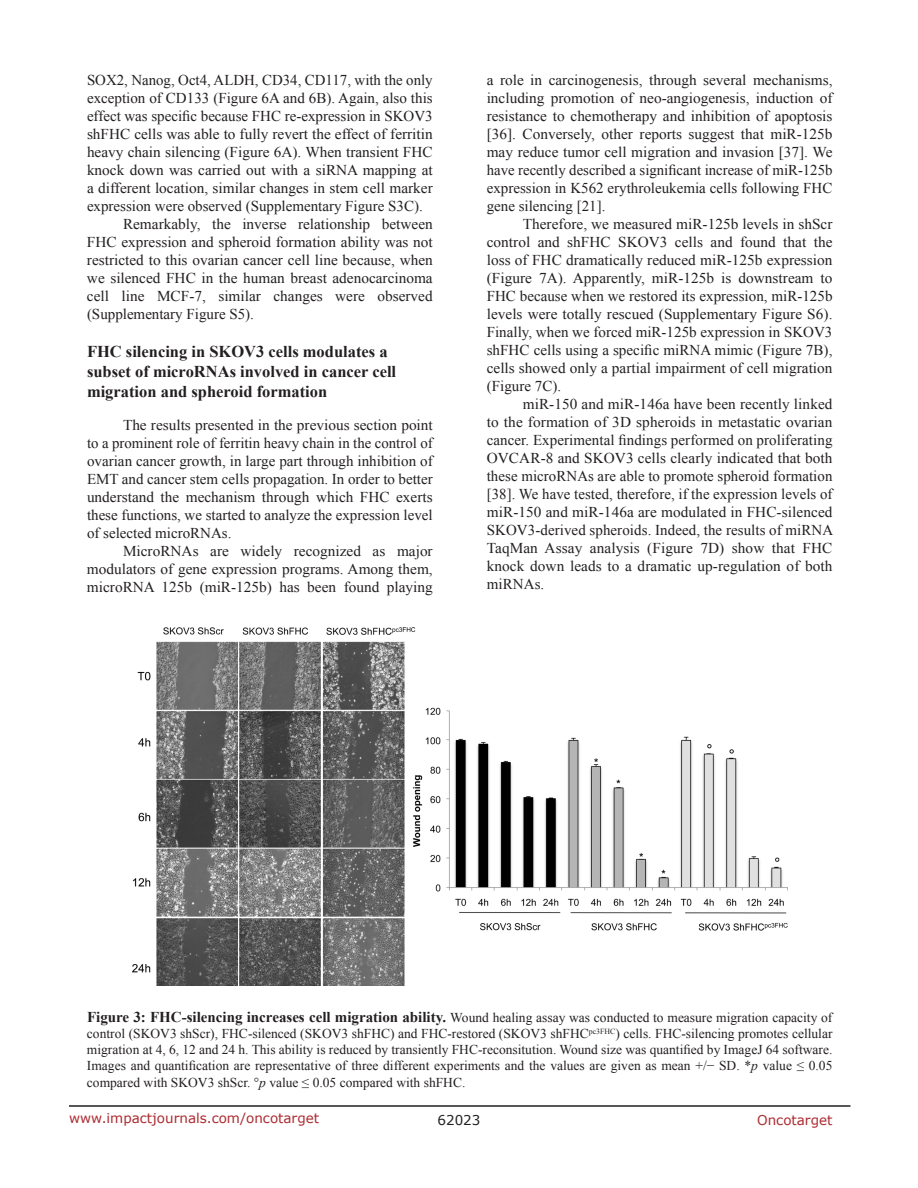
<style>
.page{position:relative;width:918px;height:1188px;background:#fff}
.page>*{position:absolute;margin:0;border:0;box-sizing:border-box;transform-origin:0 0}
.t1{font:700 16.5px/19.8px "Times New Roman";color:#231f20}
.t2{font:15px/18px "Times New Roman";color:#231f20;text-align:justify}
.t3{font:13.5px/16.2px "Times New Roman";color:#231f20;text-align:justify}
.t4{font:13.5px "Verdana";color:#ac2b31}
.t5{font:13.5px "Verdana";color:#231f20}
.s1{font-weight:700;font-size:15px}
.s2{font-style:italic}
</style>
<div class="page">
<hr style="left:69px;top:1105px;width:781px;height:2px;background:#231f20">
<img style="left:132px;top:627px;width:655px;height:359px">
<p class="t2" style="left:87px;top:71px;width:347px">SOX2, Nanog, Oct4, ALDH, CD34, CD117, with the only</p>
<p class="t2" style="left:87px;top:89px;width:347px">exception of CD133 (Figure 6A and 6B). Again, also this</p>
<p class="t2" style="left:87px;top:107px;width:347px">effect was specific because FHC re-expression in SKOV3</p>
<p class="t2" style="left:87px;top:125px;width:347px">shFHC cells was able to fully revert the effect of ferritin</p>
<p class="t2" style="left:87px;top:143px;width:347px">heavy chain silencing (Figure 6A). When transient FHC</p>
<p class="t2" style="left:87px;top:161px;width:347px">knock down was carried out with a siRNA mapping at</p>
<p class="t2" style="left:87px;top:179px;width:347px">a different location, similar changes in stem cell marker</p>
<p class="t2" style="left:87px;top:197px;width:337px">expression were observed (Supplementary Figure S3C).</p>
<p class="t2" style="left:123px;top:215px;width:311px">Remarkably, the inverse relationship between</p>
<p class="t2" style="left:87px;top:233px;width:347px">FHC expression and spheroid formation ability was not</p>
<p class="t2" style="left:87px;top:251px;width:347px">restricted to this ovarian cancer cell line because, when</p>
<p class="t2" style="left:87px;top:269px;width:347px">we silenced FHC in the human breast adenocarcinoma</p>
<p class="t2" style="left:87px;top:287px;width:347px">cell line MCF-7, similar changes were observed</p>
<p class="t2" style="left:87px;top:305px;width:169px">(Supplementary Figure S5).</p>
<p class="t1" style="left:87px;top:341px;width:311px">FHC silencing in SKOV3 cells modulates a subset of microRNAs involved in cancer cell migration and spheroid formation</p>
<p class="t2" style="left:87px;top:416px;width:347px;text-indent:36px">The results presented in the previous section point to a prominent role of ferritin heavy chain in the control of ovarian cancer growth, in large part through inhibition of EMT and cancer stem cells propagation. In order to better understand the mechanism through which FHC exerts these functions, we started to analyze the expression level of selected microRNAs.</p>
<p class="t2" style="left:87px;top:542px;width:347px;text-indent:36px">MicroRNAs are widely recognized as major modulators of gene expression programs. Among them, microRNA 125b (miR-125b) has been found playing</p>
<p class="t2" style="left:487px;top:71px;width:347px">a role in carcinogenesis, through several mechanisms, including promotion of neo-angiogenesis, induction of resistance to chemotherapy and inhibition of apoptosis [36]. Conversely, other reports suggest that miR-125b may reduce tumor cell migration and invasion [37]. We have recently described a significant increase of miR-125b expression in K562 erythroleukemia cells following FHC gene silencing [21].</p>
<p class="t2" style="left:487px;top:215px;width:347px;text-indent:36px">Therefore, we measured miR-125b levels in shScr control and shFHC SKOV3 cells and found that the loss of FHC dramatically reduced miR-125b expression (Figure 7A). Apparently, miR-125b is downstream to FHC because when we restored its expression, miR-125b levels were totally rescued (Supplementary Figure S6).<br>Finally, when we forced miR-125b expression in SKOV3 shFHC cells using a specific miRNA mimic (Figure 7B), cells showed only a partial impairment of cell migration (Figure 7C).</p>
<p class="t2" style="left:487px;top:395px;width:348px;text-indent:36px">miR-150 and miR-146a have been recently linked to the formation of 3D spheroids in metastatic ovarian cancer. Experimental findings performed on proliferating OVCAR-8 and SKOV3 cells clearly indicated that both these microRNAs are able to promote spheroid formation [38]. We have tested, therefore, if the expression levels of miR-150 and miR-146a are modulated in FHC-silenced SKOV3-derived spheroids. Indeed, the results of miRNA TaqMan Assay analysis (Figure 7D) show that FHC knock down leads to a dramatic up-regulation of both miRNAs.</p>
<p class="t3" style="left:87px;top:1009px;width:747px"><span class="s1">Figure 3: FHC-silencing increases cell migration ability.</span> Wound healing assay was conducted to measure migration capacity of control (SKOV3 shScr), FHC-silenced (SKOV3 shFHC) and FHC-restored (SKOV3 shFHC<sup>pc3FHC</sup>) cells. FHC-silencing promotes cellular migration at 4, 6, 12 and 24 h. This ability is reduced by transiently FHC-reconsitution. Wound size was quantified by ImageJ 64 software.<br>Images and quantification are representative of three different experiments and the values are given as mean +/− SD. *<span class="s2">p</span> value ≤ 0.05 compared with SKOV3 shScr. °<span class="s2">p</span> value ≤ 0.05 compared with shFHC.</p>
<p class="t4" style="left:69px;top:1109px;width:252px">www.impactjournals.com/oncotarget</p>
<p class="t5" style="left:438px;top:1111px;width:44px">62023</p>
<p class="t4" style="left:757px;top:1111px;width:77px">Oncotarget</p>
</div>
